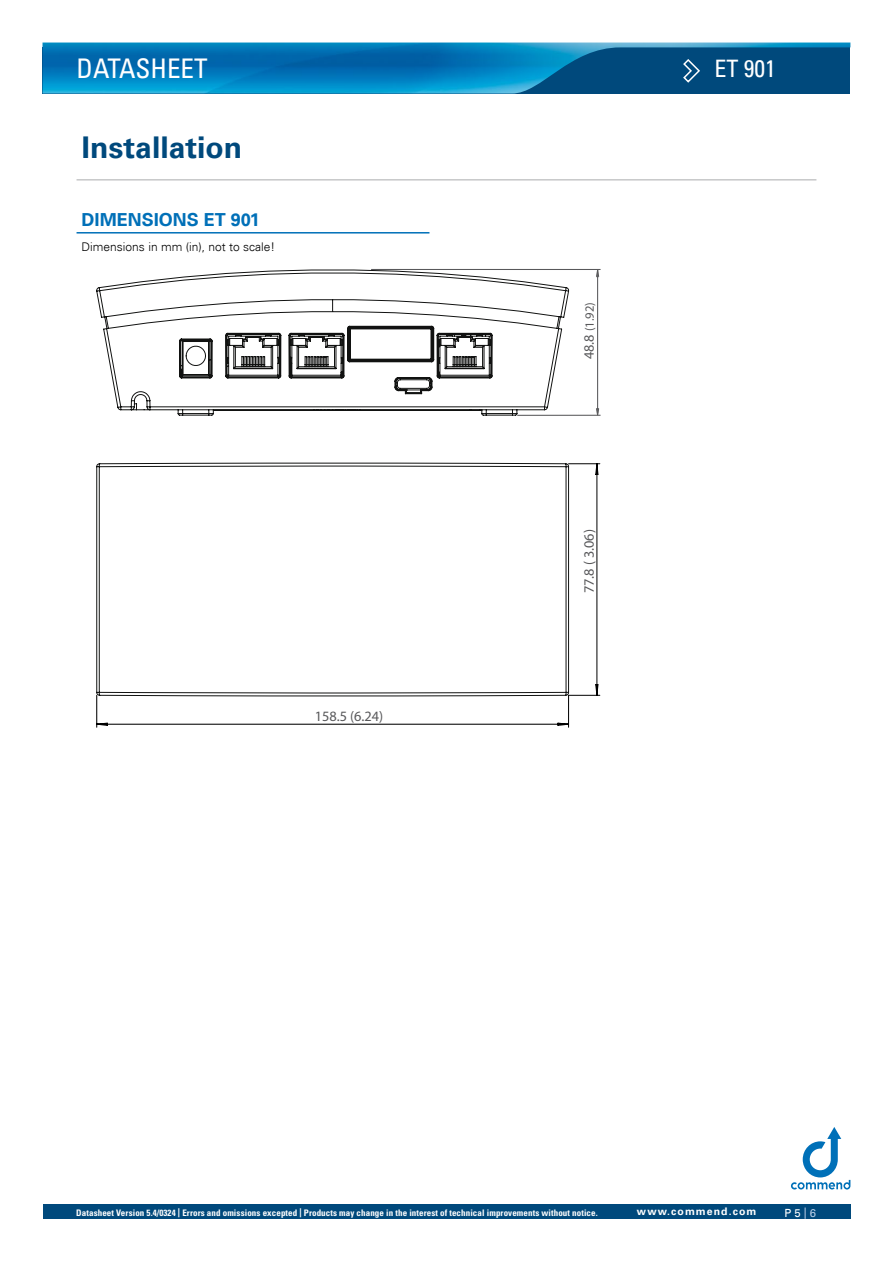
<style>
.page{position:relative;width:893px;height:1263px;background:#fff}
.page>*{position:absolute;margin:0;border:0;box-sizing:border-box;transform-origin:0 0}
.t1{font:700 30px "Univers Com 65";color:#00497c}
.t2{font:condensed 27px "Univers LT Std";color:#fff}
.t3{font:condensed 24px "Univers LT Std";color:#fff}
.t4{font:700 18px "Univers Com 65";color:#0070b8}
.t5{font:14.25px "Arial";color:#58585a}
.t6{font:12.6px "Arial";color:#58585a}
.t7{font:300 12px "Univers Com 45";color:#000}
.t8{font:11.25px "Univers Com 55 Roman";color:#fff}
.t9{font:700 10.5px "Univers Com 65";letter-spacing:.1em;color:#fff}
.t10{font:700 condensed 9px "Univers LT Std";letter-spacing:.01em;color:#fff}
.s1{font-size:14.25px}
.s2{color:#bdd0e9}
</style>
<div class="page">
<img style="left:43px;top:43px;width:807px;height:51px">
<svg style="left:682px;top:58px;width:19px;height:26px"></svg>
<div style="left:43px;top:1204px;width:807px;height:15px;background:#00497c"></div>
<svg style="left:791px;top:1127px;width:59px;height:62px"></svg>
<hr style="left:77px;top:179px;width:739px;height:2px;background:#c6c7c8">
<hr style="left:77px;top:232px;width:352px;height:2px;background:#0070b8">
<svg style="left:96px;top:463px;width:504px;height:264px"></svg>
<svg style="left:96px;top:269px;width:473px;height:147px"></svg>
<svg style="left:96px;top:462px;width:473px;height:235px"></svg>
<svg style="left:596px;top:270px;width:4px;height:8px"></svg>
<svg style="left:595px;top:407px;width:5px;height:8px"></svg>
<hr style="left:597px;top:270px;width:1px;height:143px;background:#58585a">
<hr style="left:371px;top:269px;width:230px;height:1px;background:#58585a">
<hr style="left:517px;top:415px;width:84px;height:1px;background:#58585a">
<h2 class="t2" style="left:77px;top:51px;width:133px">DATASHEET</h2>
<h1 class="t1" style="left:82px;top:129px;width:162px">Installation</h1>
<h3 class="t4" style="left:82px;top:209px;width:180px">DIMENSIONS ET 901</h3>
<h3 class="t7" style="left:82px;top:239px;width:195px">Dimensions in mm (in), not to scale!</h3>
<h3 class="t5" style="left:315px;top:707px;width:70px">158.5 (6.24)</h3>
<h3 class="t6" style="left:582px;top:359px;width:59px;rotate:-90deg"><span class="s1">48.8</span> (1.92)</h3>
<h3 class="t5" style="left:580px;top:593px;width:66px;rotate:-90deg">77.8 ( 3.06)</h3>
<h3 class="t3" style="left:714px;top:53px;width:63px">ET 901</h3>
<p class="t10" style="left:76px;top:1207px;width:523px">Datasheet Version 5.4/0324 | Errors and omissions excepted | Products may change in the interest of technical improvements without notice.</p>
<p class="t9" style="left:637px;top:1205px;width:121px">www.commend.com</p>
<p class="t8" style="left:784px;top:1206px;width:33px">P 5 <span class="s2">| 6</span></p>
</div>
